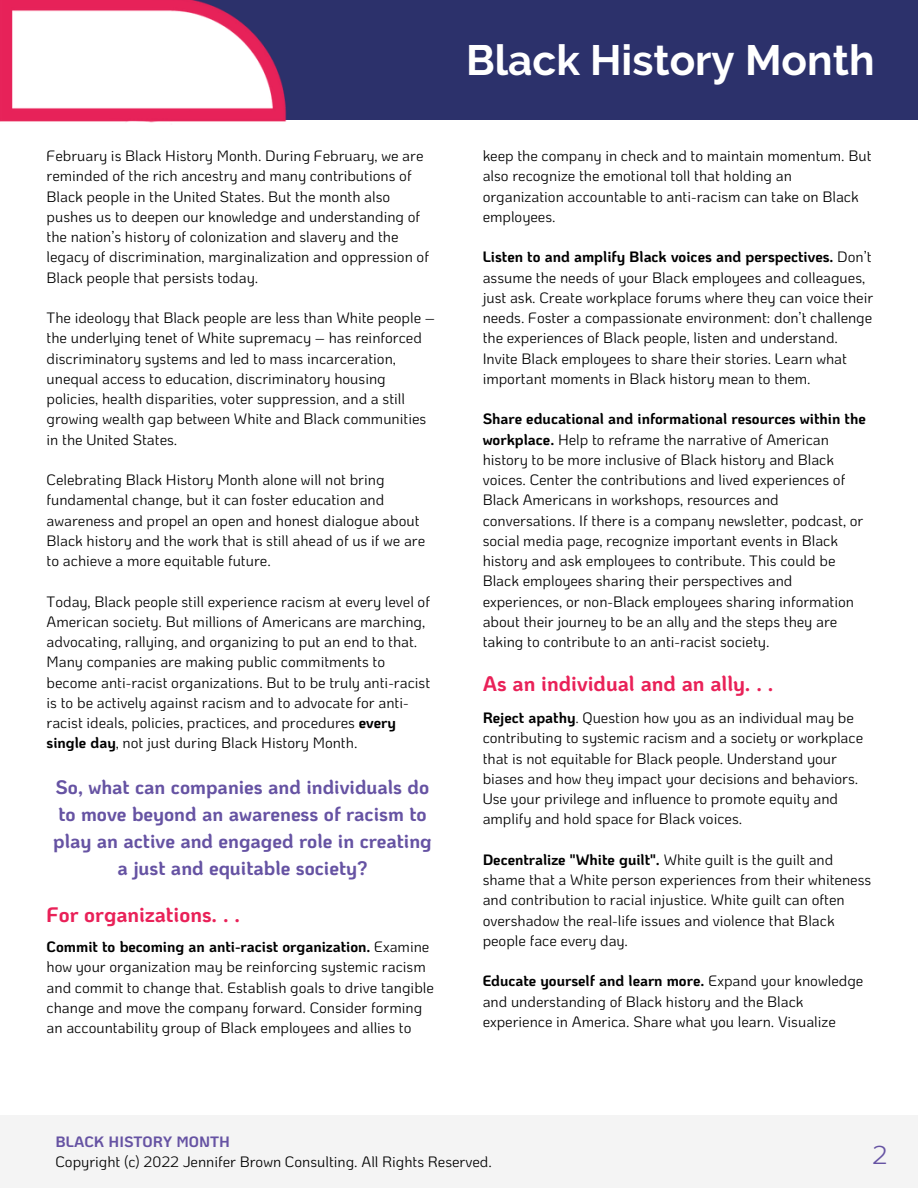
<style>
.page{position:relative;width:918px;height:1188px;background:#fff}
.page>*{position:absolute;margin:0;border:0;box-sizing:border-box;transform-origin:0 0}
.t1{font:700 42.3px "Raleway";color:#fff}
.t2{font:25.8px "Ko Ho";color:#6653a3}
.t3{font:700 21px "Ko Ho";color:#e92158}
.t4{font:700 19.5px/27px "Ko Ho";color:#6653a3;text-align:center}
.t5{font:15px/20.2px "Ko Ho";color:#000}
.t6{font:700 15px "Ko Ho";color:#6653a3}
.s1{font-weight:700}
</style>
<div class="page">
<div style="left:0;top:1115px;width:918px;height:73px;background:#f4f4f4"></div>
<div style="left:152px;top:0;width:766px;height:126px;background:#2c316b"></div>
<div style="left:0;top:120px;width:918px;height:22px;background:#fff"></div>
<img style="left:0;top:0;width:287px;height:123px">
<p class="t5" style="left:47px;top:145px;width:384px">February is Black History Month. During February, we are reminded of the rich ancestry and many contributions of Black people in the United States. But the month also pushes us to deepen our knowledge and understanding of the nation’s history of colonization and slavery and the legacy of discrimination, marginalization and oppression of Black people that persists today.</p>
<p class="t5" style="left:47px;top:307px;width:390px">The ideology that Black people are less than White people – the underlying tenet of White supremacy – has reinforced discriminatory systems and led to mass incarceration, unequal access to education, discriminatory housing policies, health disparities, voter suppression, and a still growing wealth gap between White and Black communities in the United States.</p>
<p class="t5" style="left:47px;top:469px;width:380px">Celebrating Black History Month alone will not bring fundamental change, but it can foster education and awareness and propel an open and honest dialogue about Black history and the work that is still ahead of us if we are to achieve a more equitable future.</p>
<p class="t5" style="left:47px;top:590px;width:385px">Today, Black people still experience racism at every level of American society. But millions of Americans are marching, advocating, rallying, and organizing to put an end to that.<br>Many companies are making public commitments to become anti-racist organizations. But to be truly anti-racist is to be actively against racism and to advocate for anti&shy;racist ideals, policies, practices, and procedures <span class="s1">every single day</span>, not just during Black History Month.</p>
<h3 class="t4" style="left:53px;top:773px;width:380px">So, what can companies and individuals do to move beyond an awareness of racism to play an active and engaged role in creating a just and equitable society?</h3>
<h3 class="t3" style="left:47px;top:900px;width:195px">For organizations. . .</h3>
<p class="t5" style="left:47px;top:936px;width:389px"><span class="s1">Commit to becoming an anti-racist organization.</span> Examine how your organization may be reinforcing systemic racism and commit to change that. Establish goals to drive tangible change and move the company forward. Consider forming an accountability group of Black employees and allies to</p>
<h1 class="t1" style="left:466px;top:36px;width:410px">Black History Month</h1>
<p class="t5" style="left:483px;top:145px;width:390px">keep the company in check and to maintain momentum. But also recognize the emotional toll that holding an organization accountable to anti-racism can take on Black employees.</p>
<p class="t5" style="left:483px;top:246px;width:392px"><span class="s1">Listen to and amplify Black voices and perspectives.</span> Don’t assume the needs of your Black employees and colleagues, just ask. Create workplace forums where they can voice their needs. Foster a compassionate environment: don’t challenge the experiences of Black people, listen and understand.<br>Invite Black employees to share their stories. Learn what important moments in Black history mean to them.</p>
<p class="t5" style="left:483px;top:408px;width:385px"><span class="s1">Share educational and informational resources within the workplace.</span> Help to reframe the narrative of American history to be more inclusive of Black history and Black voices. Center the contributions and lived experiences of Black Americans in workshops, resources and conversations. If there is a company newsletter, podcast, or social media page, recognize important events in Black history and ask employees to contribute. This could be Black employees sharing their perspectives and experiences, or non-Black employees sharing information about their journey to be an ally and the steps they are taking to contribute to an anti-racist society.</p>
<h3 class="t3" style="left:483px;top:669px;width:292px">As an individual and an ally. . .</h3>
<p class="t5" style="left:483px;top:707px;width:382px"><span class="s1">Reject apathy</span>. Question how you as an individual may be contributing to systemic racism and a society or workplace that is not equitable for Black people. Understand your biases and how they impact your decisions and behaviors.<br>Use your privilege and influence to promote equity and amplify and hold space for Black voices.</p>
<p class="t5" style="left:483px;top:849px;width:390px"><span class="s1">Decentralize "White guilt".</span> White guilt is the guilt and shame that a White person experiences from their whiteness and contribution to racial injustice. White guilt can often overshadow the real-life issues and violence that Black people face every day.</p>
<p class="t5" style="left:483px;top:970px;width:382px"><span class="s1">Educate yourself and learn more.</span> Expand your knowledge and understanding of Black history and the Black experience in America. Share what you learn. Visualize</p>
<p class="t6" style="left:56px;top:1132px;width:176px">BLACK HISTORY MONTH</p>
<p class="t5" style="left:56px;top:1151px;width:438px">Copyright (c) 2022 Jennifer Brown Consulting. All Rights Reserved.</p>
<h2 class="t2" style="left:872px;top:1137px;width:17px">2</h2>
</div>
